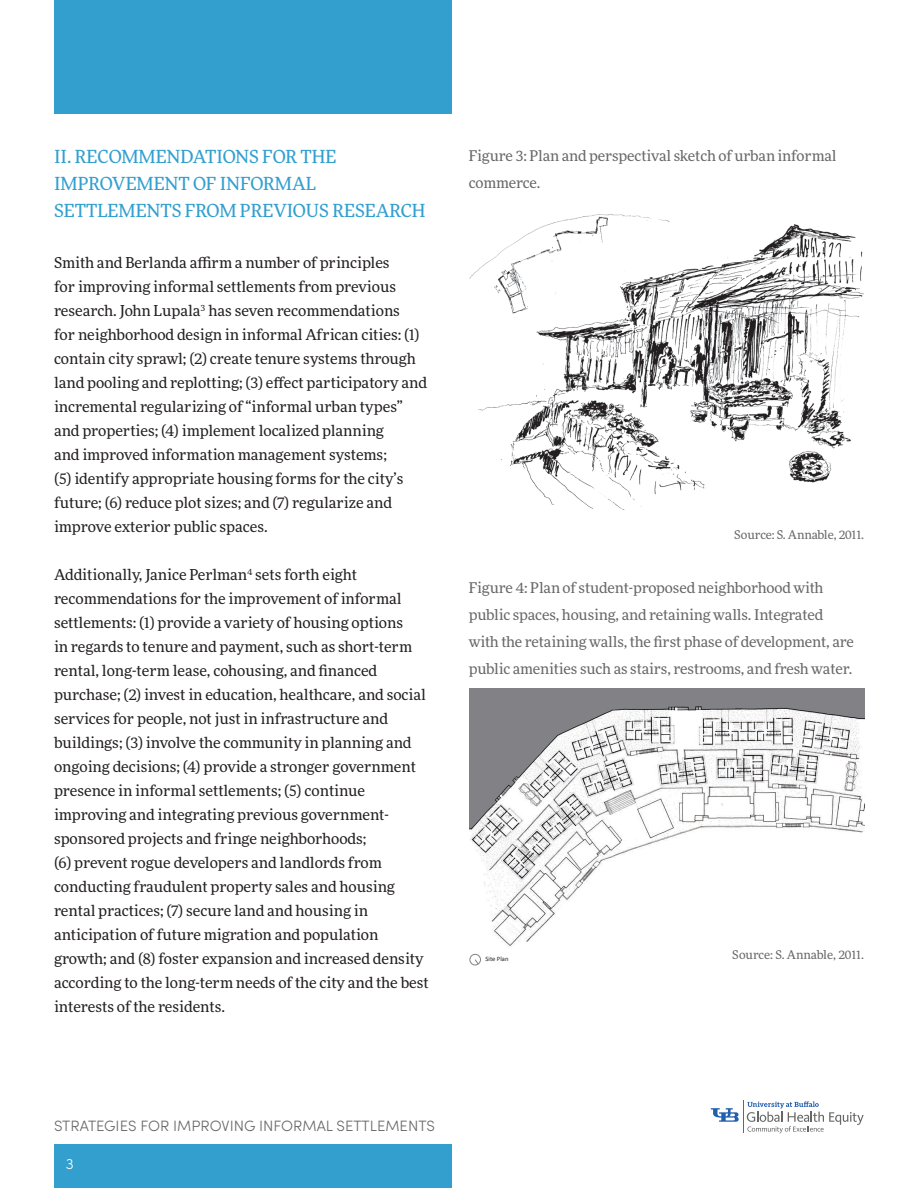
<style>
.page{position:relative;width:918px;height:1188px;background:#fff}
.page>*{position:absolute;margin:0;border:0;box-sizing:border-box;transform-origin:0 0}
.t1{font:18px/27px "More Pro";color:#329fcf}
.t2{font:15px/24px "More Pro";color:#231f20}
.t3{font:300 15px "Sofia Pro";color:#666767}
.t4{font:300 15px "Sofia Pro";color:#fff}
.t5{font:14.7px/27px "More Pro";letter-spacing:-.005em;color:#666767}
.t6{font:12px "More Pro";letter-spacing:-.005em;color:#666767}
.t7{font:6.6px "Calibri";color:#231f20}
</style>
<div class="page">
<img style="left:470px;top:689px;width:394px;height:267px">
<div style="left:470px;top:954px;width:11px;height:11px;border:1px solid #808285;border-radius:50%"></div>
<svg style="left:474px;top:959px;width:5px;height:6px"></svg>
<div style="left:54px;top:0;width:398px;height:114px;background:#329fcf"></div>
<div style="left:54px;top:1145px;width:395px;height:43px;background:#329fcf"></div>
<img style="left:469px;top:214px;width:395px;height:296px">
<svg style="left:747px;top:1101px;width:117px;height:32px"></svg>
<hr style="left:743px;top:1101px;width:1px;height:32px;background:#666767">
<svg style="left:711px;top:1108px;width:28px;height:14px"></svg>
<p class="t1" style="left:54px;top:143px;width:373px">II. RECOMMENDATIONS FOR THE<br>IMPROVEMENT OF INFORMAL<br>SETTLEMENTS FROM PREVIOUS RESEARCH</p>
<p class="t2" style="left:54px;top:250px;width:375px">Smith and Berlanda affirm a number of principles<br>for improving informal settlements from previous research. John Lupala<sup>3</sup> has seven recommendations<br>for neighborhood design in informal African cities: (1) contain city sprawl; (2) create tenure systems through land pooling and replotting; (3) effect participatory and incremental regularizing of “informal urban types” and properties; (4) implement localized planning<br>and improved information management systems;<br>(5) identify appropriate housing forms for the city’s future; (6) reduce plot sizes; and (7) regularize and improve exterior public spaces.</p>
<p class="t2" style="left:54px;top:562px;width:376px">Additionally, Janice Perlman<sup>4</sup> sets forth eight recommendations for the improvement of informal settlements: (1) provide a variety of housing options<br>in regards to tenure and payment, such as short-term rental, long-term lease, cohousing, and financed purchase; (2) invest in education, healthcare, and social services for people, not just in infrastructure and buildings; (3) involve the community in planning and ongoing decisions; (4) provide a stronger government presence in informal settlements; (5) continue improving and integrating previous government&shy;sponsored projects and fringe neighborhoods;<br>(6) prevent rogue developers and landlords from conducting fraudulent property sales and housing rental practices; (7) secure land and housing in anticipation of future migration and population growth; and (8) foster expansion and increased density according to the long-term needs of the city and the best interests of the residents.</p>
<p class="t5" style="left:469px;top:141px;width:369px">Figure 3: Plan and perspectival sketch of urban informal commerce.</p>
<p class="t6" style="left:734px;top:526px;width:131px">Source: S. Annable, 2011.</p>
<p class="t5" style="left:469px;top:573px;width:387px">Figure 4: Plan of student-proposed neighborhood with public spaces, housing, and retaining walls. Integrated with the retaining walls, the first phase of development, are public amenities such as stairs, restrooms, and fresh water.</p>
<p class="t7" style="left:485px;top:955px;width:25px">Site Plan</p>
<p class="t6" style="left:732px;top:946px;width:133px">Source: S. Annable, 2011.</p>
<p class="t3" style="left:54px;top:1115px;width:382px">STRATEGIES FOR IMPROVING INFORMAL SETTLEMENTS</p>
<p class="t4" style="left:66px;top:1153px;width:9px">3</p>
</div>
